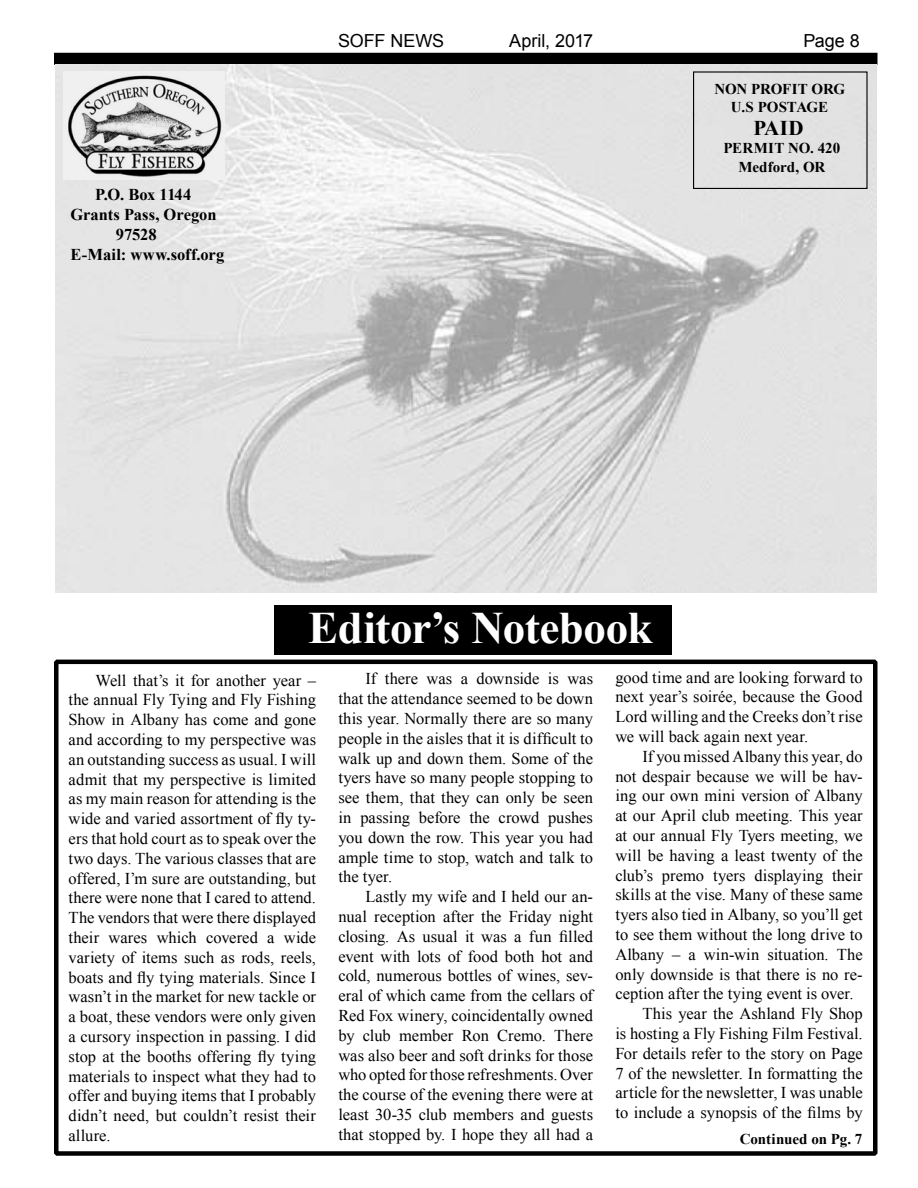
<style>
.page{position:relative;width:918px;height:1188px;background:#fff}
.page>*{position:absolute;margin:0;border:0;box-sizing:border-box;transform-origin:0 0}
.t1{font:700 45px "Times New Roman";letter-spacing:-.01em;color:#fff}
.t2{font:700 21px "Times New Roman";color:#000}
.t3{font:18px "Arial";letter-spacing:-.005em;color:#000}
.t4{font:16.5px/19.8px "Times New Roman";color:#000;text-align:justify}
.t5{font:700 16.5px "Times New Roman";color:#000}
.t6{font:700 15px/18px "Times New Roman";letter-spacing:-.005em;color:#000;text-align:center}
</style>
<div class="page">
<div style="left:54px;top:53px;width:824px;height:12px;background:#000"></div>
<div style="left:274px;top:605px;width:398px;height:49px;background:#000"></div>
<div style="left:54px;top:660px;width:824px;height:496px;border:4px solid #000"></div>
<img style="left:56px;top:64px;width:820px;height:528px">
<div style="left:693px;top:71px;width:175px;height:118px;border:1px solid #000"></div>
<img style="left:63px;top:72px;width:162px;height:107px">
<p class="t3" style="left:338px;top:29px;width:108px">SOFF NEWS</p>
<p class="t3" style="left:509px;top:29px;width:85px">April, 2017</p>
<p class="t3" style="left:803px;top:29px;width:58px">Page 8</p>
<p class="t5" style="left:95px;top:183px;width:98px">P.O. Box 1144</p>
<p class="t5" style="left:70px;top:203px;width:148px">Grants Pass, Oregon</p>
<p class="t5" style="left:116px;top:223px;width:42px">97528</p>
<p class="t5" style="left:70px;top:243px;width:155px">E-Mail: www.soff.org</p>
<p class="t6" style="left:714px;top:80px;width:132px">NON PROFIT ORG<br>U.S POSTAGE</p>
<p class="t2" style="left:753px;top:113px;width:52px">PAID</p>
<p class="t6" style="left:723px;top:137px;width:118px;line-height:19.5px">PERMIT NO. 420<br>Medford, OR</p>
<h1 class="t1" style="left:308px;top:597px;width:346px">Editor’s Notebook</h1>
<p class="t4" style="left:69px;top:670px;width:249px;text-indent:27px">Well that’s it for another year – the annual Fly Tying and Fly Fishing Show in Albany has come and gone and according to my perspective was an outstanding success as usual. I will admit that my perspective is limited as my main reason for attending is the wide and varied assortment of fly ty&shy;ers that hold court as to speak over the two days. The various classes that are offered, I’m sure are outstanding, but there were none that I cared to attend.<br>The vendors that were there displayed their wares which covered a wide variety of items such as rods, reels, boats and fly tying materials. Since I wasn’t in the market for new tackle or a boat, these vendors were only given a cursory inspection in passing. I did stop at the booths offering fly tying materials to inspect what they had to offer and buying items that I probably didn’t need, but couldn’t resist their allure.</p>
<p class="t4" style="left:338px;top:669px;width:256px;text-indent:27px">If there was a downside is was that the attendance seemed to be down this year. Normally there are so many people in the aisles that it is difficult to walk up and down them. Some of the tyers have so many people stopping to see them, that they can only be seen in passing before the crowd pushes you down the row. This year you had ample time to stop, watch and talk to the tyer.</p>
<p class="t4" style="left:338px;top:887px;width:256px;text-indent:27px">Lastly my wife and I held our an&shy;nual reception after the Friday night closing. As usual it was a fun filled event with lots of food both hot and cold, numerous bottles of wines, sev&shy;eral of which came from the cellars of Red Fox winery, coincidentally owned by club member Ron Cremo. There was also beer and soft drinks for those who opted for those refreshments. Over the course of the evening there were at least 30-35 club members and guests that stopped by. I hope they all had a</p>
<p class="t4" style="left:615px;top:667px;width:249px">good time and are looking forward to next year’s soirée, because the Good Lord willing and the Creeks don’t rise we will back again next year.</p>
<p class="t4" style="left:642px;top:746px;width:222px">If you missed Albany this year, do</p>
<p class="t4" style="left:615px;top:766px;width:249px">not despair because we will be hav-</p>
<p class="t4" style="left:615px;top:786px;width:249px">ing our own mini version of Albany</p>
<p class="t4" style="left:615px;top:806px;width:249px">at our April club meeting. This year</p>
<p class="t4" style="left:615px;top:825px;width:249px">at our annual Fly Tyers meeting, we</p>
<p class="t4" style="left:615px;top:845px;width:249px">will be having a least twenty of the</p>
<p class="t4" style="left:615px;top:865px;width:249px">club’s premo tyers displaying their</p>
<p class="t4" style="left:615px;top:885px;width:249px">skills at the vise. Many of these same</p>
<p class="t4" style="left:615px;top:905px;width:249px">tyers also tied in Albany, so you’ll get</p>
<p class="t4" style="left:615px;top:924px;width:249px">to see them without the long drive to</p>
<p class="t4" style="left:615px;top:944px;width:249px">Albany – a win-win situation. The</p>
<p class="t4" style="left:615px;top:964px;width:249px">only downside is that there is no re-</p>
<p class="t4" style="left:615px;top:984px;width:240px">ception after the tying event is over.</p>
<p class="t4" style="left:642px;top:1004px;width:222px">This year the Ashland Fly Shop</p>
<p class="t4" style="left:615px;top:1023px;width:249px">is hosting a Fly Fishing Film Festival.</p>
<p class="t4" style="left:615px;top:1043px;width:249px">For details refer to the story on Page</p>
<p class="t4" style="left:615px;top:1063px;width:249px">7 of the newsletter. In formatting the</p>
<p class="t4" style="left:615px;top:1083px;width:249px">article for the newsletter, I was unable</p>
<p class="t4" style="left:615px;top:1103px;width:249px">to include a synopsis of the films by</p>
<p class="t6" style="left:740px;top:1129px;width:124px">Continued on Pg. 7</p>
</div>
